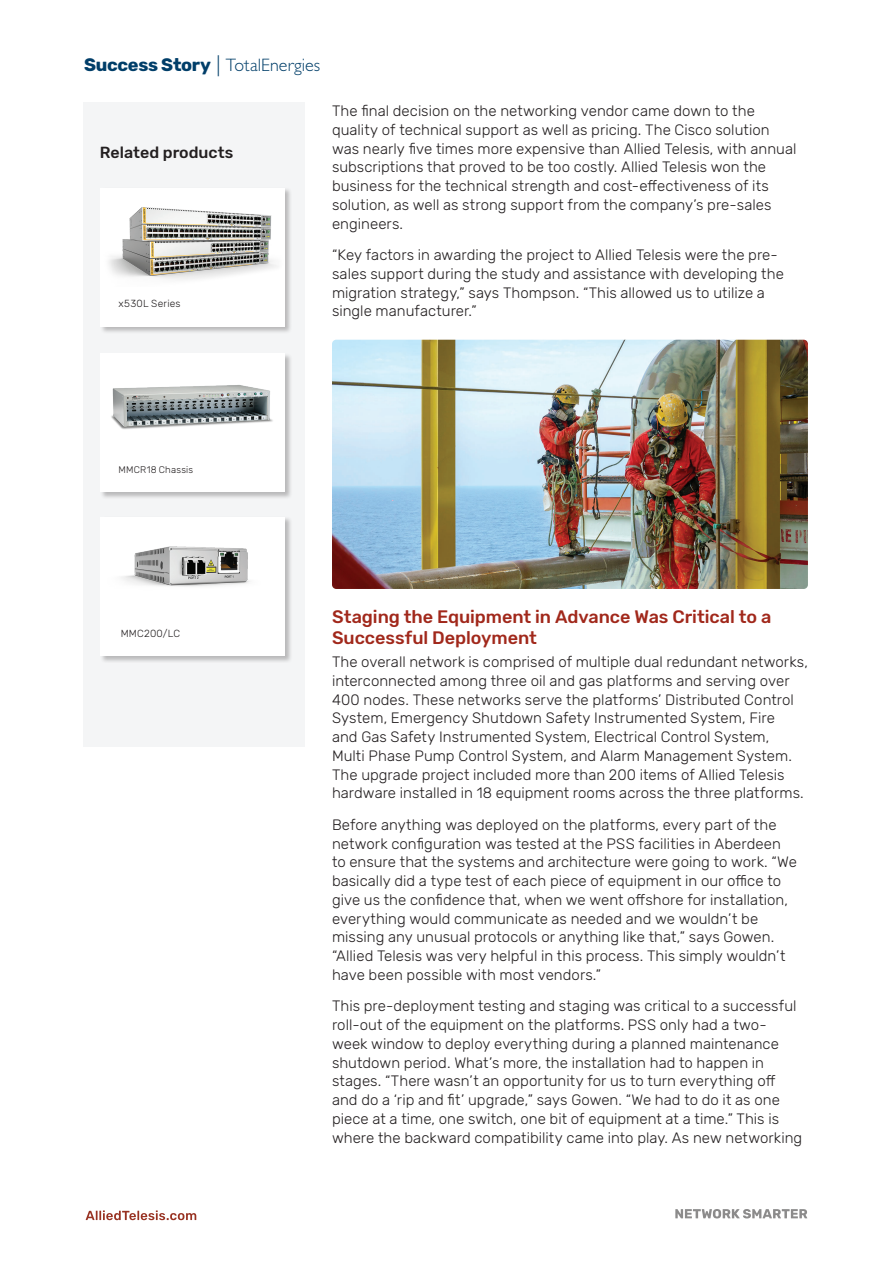
<style>
.page{position:relative;width:893px;height:1263px;background:#fff}
.page>*{position:absolute;margin:0;border:0;box-sizing:border-box;transform-origin:0 0}
.t1{font:500 18px/21px "Rubik";letter-spacing:-.005em;color:#a1281b}
.t2{font:300 18px "Gill Sans Std";color:#003e69}
.t3{font:500 16.05px "Rubik";color:#231f20}
.t4{font:300 15px/18.8px "Rubik";color:#231f20}
.t5{font:300 10.2px "Rubik";letter-spacing:.02em;color:#231f20}
.t6{font:300 9.6px "Rubik";letter-spacing:.02em;color:#231f20}
.s1{font-family:"Rubik";font-weight:700}
.s2{font-size:21px}
</style>
<div class="page">
<svg style="left:86px;top:1210px;width:110px;height:10px"></svg>
<svg style="left:675px;top:1209px;width:132px;height:9px"></svg>
<img style="left:332px;top:340px;width:476px;height:249px">
<div style="left:84px;top:102px;width:221px;height:644px;background:#f4f5f6"></div>
<div style="left:100px;top:516px;width:193px;height:147px;background:#231f20;opacity:.28"></div>
<div style="left:101px;top:517px;width:184px;height:139px;background:#fff"></div>
<img style="left:121px;top:547px;width:129px;height:40px">
<div style="left:100px;top:353px;width:193px;height:147px;background:#231f20;opacity:.28"></div>
<div style="left:101px;top:353px;width:184px;height:139px;background:#fff"></div>
<div style="left:100px;top:187px;width:193px;height:147px;background:#231f20;opacity:.28"></div>
<div style="left:101px;top:188px;width:184px;height:138px;background:#fff"></div>
<img style="left:100px;top:377px;width:173px;height:62px">
<img style="left:100px;top:202px;width:177px;height:85px">
<p class="t2" style="left:84px;top:55px;width:237px"><span class="s1">Success Story</span> <span class="s2">|</span> TotalEnergies</p>
<p class="t3" style="left:100px;top:143px;width:135px">Related products</p>
<p class="t5" style="left:119px;top:298px;width:64px">x530L Series</p>
<p class="t4" style="left:332px;top:102px;width:466px">The final decision on the networking vendor came down to the quality of technical support as well as pricing. The Cisco solution was nearly five times more expensive than Allied Telesis, with annual subscriptions that proved to be too costly. Allied Telesis won the business for the technical strength and cost-effectiveness of its solution, as well as strong support from the company’s pre-sales engineers.</p>
<p class="t4" style="left:332px;top:246px;width:453px">“Key factors in awarding the project to Allied Telesis were the pre&shy;sales support during the study and assistance with developing the migration strategy,” says Thompson. “This allowed us to utilize a single manufacturer.”</p>
<p class="t6" style="left:119px;top:464px;width:76px">MMCR18 Chassis</p>
<p class="t5" style="left:121px;top:628px;width:61px">MMC200/LC</p>
<p class="t1" style="left:332px;top:607px;width:441px">Staging the Equipment in Advance Was Critical to a<br>Successful Deployment</p>
<p class="t4" style="left:332px;top:653px;width:477px">The overall network is comprised of multiple dual redundant networks, interconnected among three oil and gas platforms and serving over 400 nodes. These networks serve the platforms’ Distributed Control System, Emergency Shutdown Safety Instrumented System, Fire<br>and Gas Safety Instrumented System, Electrical Control System,<br>Multi Phase Pump Control System, and Alarm Management System.<br>The upgrade project included more than 200 items of Allied Telesis hardware installed in 18 equipment rooms across the three platforms.</p>
<p class="t4" style="left:332px;top:816px;width:466px">Before anything was deployed on the platforms, every part of the network configuration was tested at the PSS facilities in Aberdeen to ensure that the systems and architecture were going to work. “We basically did a type test of each piece of equipment in our office to give us the confidence that, when we went offshore for installation, everything would communicate as needed and we wouldn’t be missing any unusual protocols or anything like that,” says Gowen. “Allied Telesis was very helpful in this process. This simply wouldn’t have been possible with most vendors.”</p>
<p class="t4" style="left:332px;top:997px;width:472px">This pre-deployment testing and staging was critical to a successful roll-out of the equipment on the platforms. PSS only had a two&shy;week window to deploy everything during a planned maintenance shutdown period. What’s more, the installation had to happen in stages. “There wasn’t an opportunity for us to turn everything off and do a ‘rip and fit’ upgrade,” says Gowen. “We had to do it as one piece at a time, one switch, one bit of equipment at a time.” This is where the backward compatibility came into play. As new networking</p>
</div>
